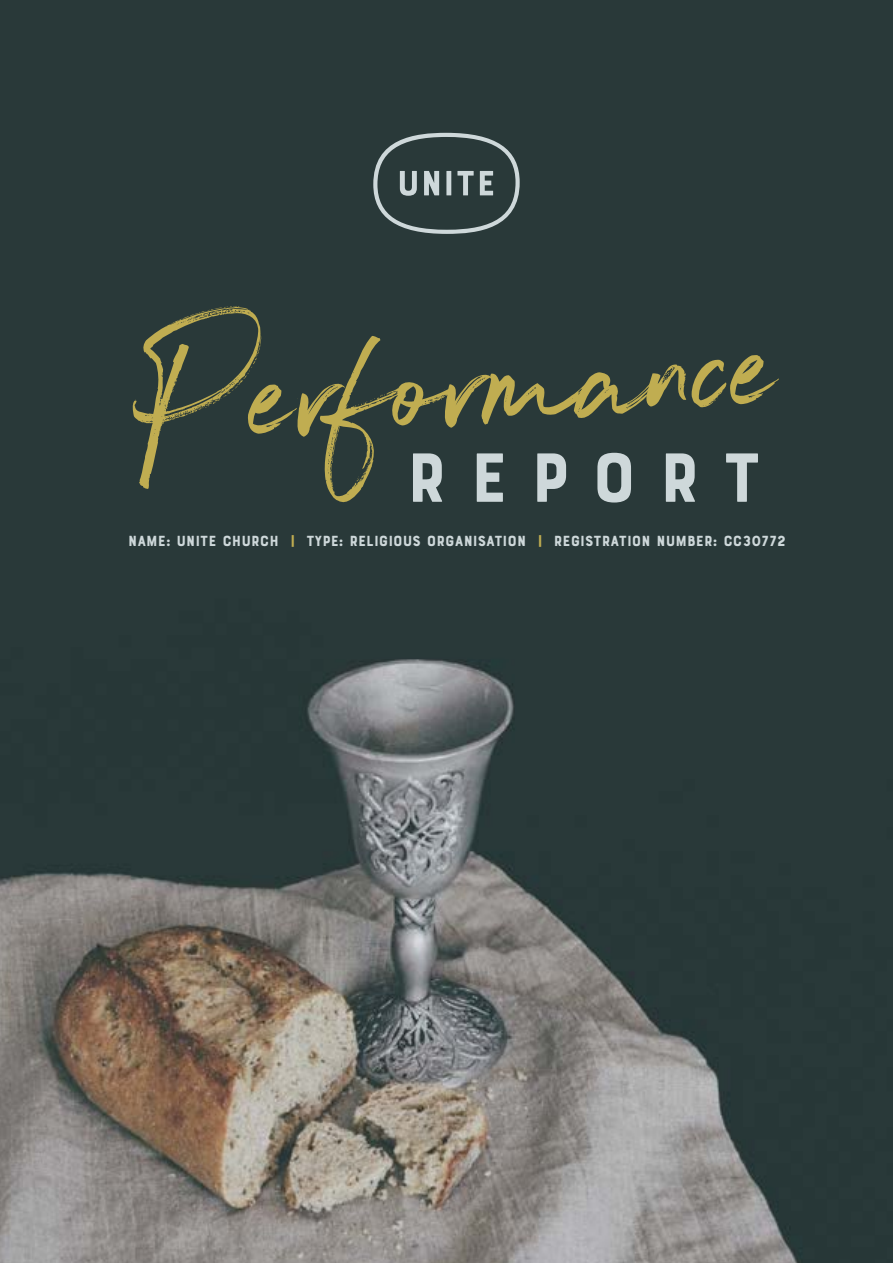
<style>
.page{position:relative;width:893px;height:1263px;background:#fff}
.page>*{position:absolute;margin:0;border:0;box-sizing:border-box;transform-origin:0 0}
.t1{font:195.3px "Northwell";color:#c0ad51}
.t2{font:73.35px "Bourton Base";letter-spacing:.3em;color:#ced8da}
.t3{font:15.45px "Bourton Base";color:#ced8da}
.s1{color:#c0ad51}
</style>
<div class="page">
<img style="left:0;top:0;width:893px;height:1263px">
<svg style="left:373px;top:133px;width:147px;height:101px"></svg>
<h1 class="t1" style="left:126px;top:263px;width:650px;rotate:-4deg">Performance</h1>
<h2 class="t2" style="left:406px;top:432px;width:357px">REPORT</h2>
<p class="t3" style="left:128px;top:531px;width:659px">NAME: UNITE CHURCH <span class="s1">|</span> TYPE: RELIGIOUS ORGANISATION <span class="s1">|</span> REGISTRATION NUMBER: CC30772</p>
</div>
